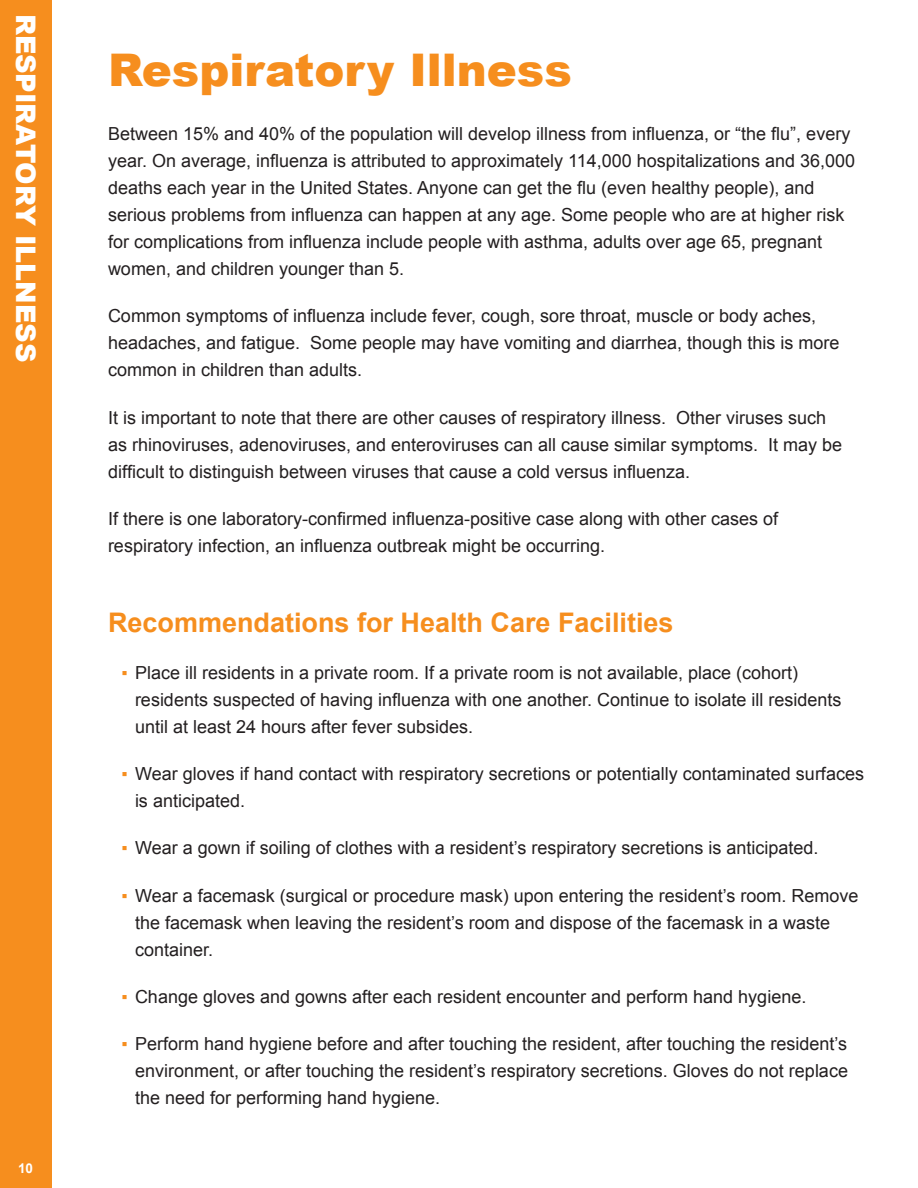
<style>
.page{position:relative;width:918px;height:1188px;background:#fff}
.page>*{position:absolute;margin:0;border:0;box-sizing:border-box;transform-origin:0 0}
.Header_Orange{font:900 45px "Arial";color:#f68e1e}
.Subhead_Orange{font:700 27px "Arial";color:#f68e1e}
.t1{font:900 27px "Arial";color:#fff}
.Bullets{font:18px/27px "Arial";color:#231f20}
.t2{font:700 13.5px "Arial";color:#fff}
.s1{color:#f68e1e}
</style>
<div class="page">
<div style="left:0;top:0;width:52px;height:1188px;background:#f68e1e"></div>
<p class="t1" style="left:46px;top:14px;width:350px;rotate:90deg">RESPIRATORY ILLNESS</p>
<p class="t2" style="left:18px;top:1160px;width:17px">10</p>
<p class="Header_Orange" style="left:108px;top:37px;width:465px">Respiratory Illness</p>
<p class="Bullets" style="left:108px;top:121px;width:749px">Between 15% and 40% of the population will develop illness from influenza, or “the flu”, every year. On average, influenza is attributed to approximately 114,000 hospitalizations and 36,000 deaths each year in the United States. Anyone can get the flu (even healthy people), and serious problems from influenza can happen at any age. Some people who are at higher risk for complications from influenza include people with asthma, adults over age 65, pregnant women, and children younger than 5.</p>
<p class="Bullets" style="left:108px;top:303px;width:733px">Common symptoms of influenza include fever, cough, sore throat, muscle or body aches, headaches, and fatigue. Some people may have vomiting and diarrhea, though this is more common in children than adults.</p>
<p class="Bullets" style="left:108px;top:404px;width:736px">It is important to note that there are other causes of respiratory illness. Other viruses such as rhinoviruses, adenoviruses, and enteroviruses can all cause similar symptoms. It may be difficult to distinguish between viruses that cause a cold versus influenza.</p>
<p class="Bullets" style="left:108px;top:505px;width:672px">If there is one laboratory-confirmed influenza-positive case along with other cases of respiratory infection, an influenza outbreak might be occurring.</p>
<p class="Subhead_Orange" style="left:108px;top:604px;width:567px">Recommendations for Health Care Facilities</p>
<p class="Bullets" style="left:135px;top:659px;width:708px;text-indent:-14px"><span class="s1">▪</span> Place ill residents in a private room. If a private room is not available, place (cohort) residents suspected of having influenza with one another. Continue to isolate ill residents until at least 24 hours after fever subsides.</p>
<p class="Bullets" style="left:135px;top:760px;width:731px;text-indent:-14px"><span class="s1">▪</span> Wear gloves if hand contact with respiratory secretions or potentially contaminated surfaces is anticipated.</p>
<p class="Bullets" style="left:122px;top:835px;width:699px"><span class="s1">▪</span> Wear a gown if soiling of clothes with a resident’s respiratory secretions is anticipated.</p>
<p class="Bullets" style="left:135px;top:882px;width:725px;text-indent:-14px"><span class="s1">▪</span> Wear a facemask (surgical or procedure mask) upon entering the resident’s room. Remove the facemask when leaving the resident’s room and dispose of the facemask in a waste container.</p>
<p class="Bullets" style="left:122px;top:983px;width:686px"><span class="s1">▪</span> Change gloves and gowns after each resident encounter and perform hand hygiene.</p>
<p class="Bullets" style="left:135px;top:1030px;width:715px;text-align:justify;text-indent:-14px"><span class="s1">▪</span> Perform hand hygiene before and after touching the resident, after touching the resident’s environment, or after touching the resident’s respiratory secretions. Gloves do not replace the need for performing hand hygiene.</p>
</div>
